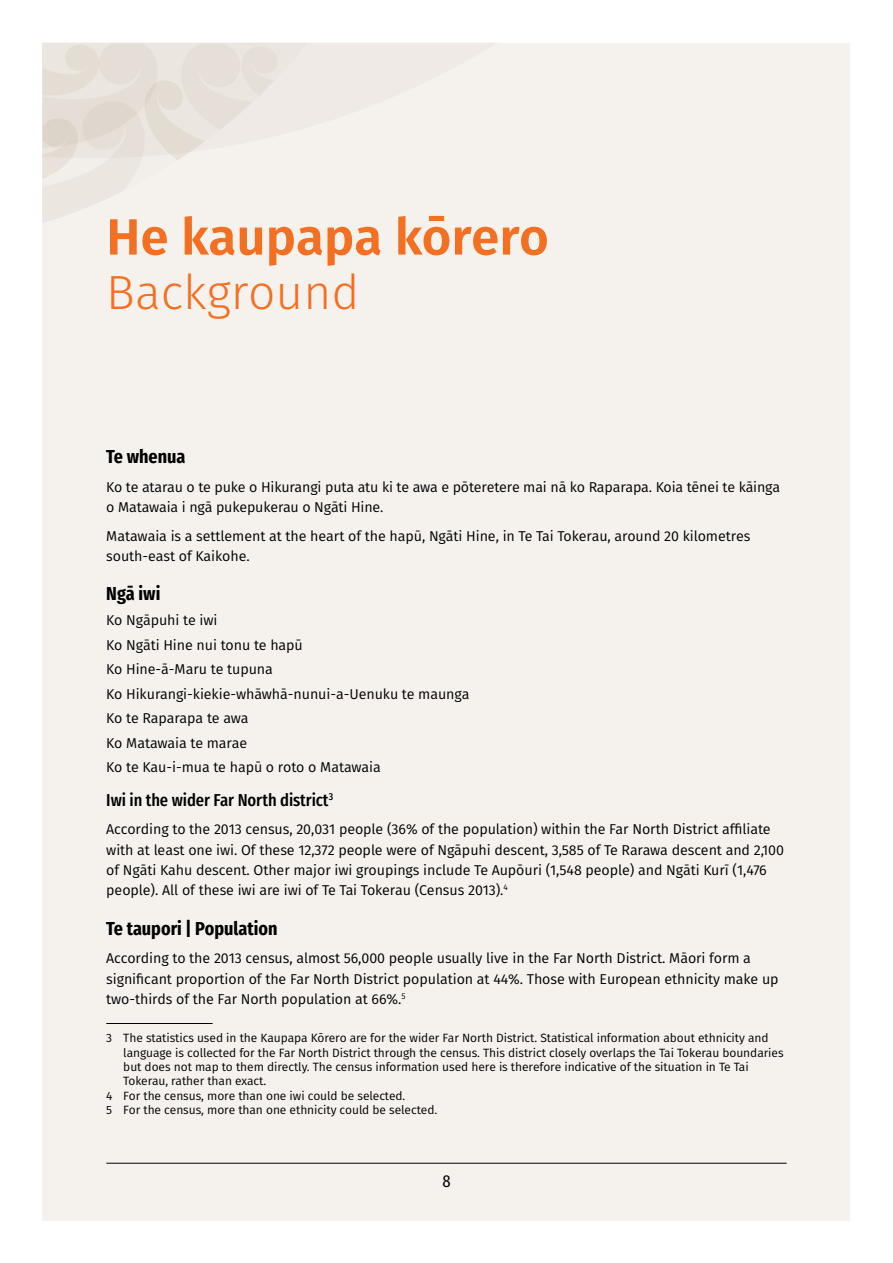
<style>
.page{position:relative;width:893px;height:1263px;background:#fff}
.page>*{position:absolute;margin:0;border:0;box-sizing:border-box;transform-origin:0 0}
.t1{font:600 51px "Fira Sans";color:#f36f21}
.t2{font:300 48px "Fira Sans";color:#f36f21}
.t3{font:700 18.75px "Fira Sans Condensed";color:#000}
.t4{font:500 17.25px "Fira Sans Condensed";letter-spacing:-.005em;color:#000}
.t5{font:17.25px "Fira Sans Condensed";color:#000}
.t6{font:14.25px/20.2px "Fira Sans";letter-spacing:-.005em;color:#000}
.t7{font:12px "Fira Sans";letter-spacing:-.005em;color:#000}
</style>
<div class="page">
<div style="left:43px;top:43px;width:807px;height:1177px;background:#f5f2ee"></div>
<hr style="left:106px;top:1163px;width:681px;height:1px;background:#000">
<svg style="left:43px;top:158px;width:137px;height:65px"></svg>
<svg style="left:43px;top:43px;width:265px;height:115px;fill:#e6dfd7"></svg>
<hr style="left:106px;top:1023px;width:107px;height:1px;background:#000">
<h1 class="t1" style="left:106px;top:195px;width:444px">He kaupapa kōrero</h1>
<h2 class="t2" style="left:106px;top:258px;width:255px">Background</h2>
<h3 class="t3" style="left:106px;top:439px;width:81px">Te whenua</h3>
<p class="t6" style="left:106px;top:476px;width:675px">Ko te atarau o te puke o Hikurangi puta atu ki te awa e pōteretere mai nā ko Raparapa. Koia tēnei te kāinga o Matawaia i ngā pukepukerau o Ngāti Hine.</p>
<p class="t6" style="left:106px;top:525px;width:646px">Matawaia is a settlement at the heart of the hapū, Ngāti Hine, in Te Tai Tokerau, around 20 kilometres south-east of Kaikohe.</p>
<h3 class="t3" style="left:106px;top:577px;width:56px">Ngā iwi</h3>
<p class="t6" style="left:106px;top:607px;width:365px;line-height:24.5px">Ko Ngāpuhi te iwi<br>Ko Ngāti Hine nui tonu te hapū<br>Ko Hine-ā-Maru te tupuna<br>Ko Hikurangi-kiekie-whāwhā-nunui-a-Uenuku te maunga<br>Ko te Raparapa te awa<br>Ko Matawaia te marae<br>Ko te Kau-i-mua te hapū o roto o Matawaia</p>
<p class="t4" style="left:106px;top:784px;width:229px">Iwi in the wider Far North district<sup>3</sup></p>
<p class="t6" style="left:106px;top:819px;width:679px">According to the 2013 census, 20,031 people (36% of the population) within the Far North District affiliate with at least one iwi. Of these 12,372 people were of Ngāpuhi descent, 3,585 of Te Rarawa descent and 2,100 of Ngāti Kahu descent. Other major iwi groupings include Te Aupōuri (1,548 people) and Ngāti Kurī (1,476 people). All of these iwi are iwi of Te Tai Tokerau (Census 2013).<sup>4</sup></p>
<h3 class="t3" style="left:106px;top:911px;width:173px">Te taupori | Population</h3>
<p class="t6" style="left:106px;top:948px;width:674px">According to the 2013 census, almost 56,000 people usually live in the Far North District. Māori form a significant proportion of the Far North District population at 44%. Those with European ethnicity make up two-thirds of the Far North population at 66%.<sup>5</sup></p>
<p class="t7" style="left:106px;top:1029px;width:664px">3 The statistics used in the Kaupapa Kōrero are for the wider Far North District. Statistical information about ethnicity and</p>
<p class="t7" style="left:123px;top:1043px;width:662px">language is collected for the Far North District through the census. This district closely overlaps the Tai Tokerau boundaries</p>
<p class="t7" style="left:123px;top:1058px;width:627px">but does not map to them directly. The census information used here is therefore indicative of the situation in Te Tai</p>
<p class="t7" style="left:123px;top:1072px;width:144px">Tokerau, rather than exact.</p>
<p class="t7" style="left:106px;top:1086px;width:301px">4 For the census, more than one iwi could be selected.</p>
<p class="t7" style="left:106px;top:1101px;width:332px">5 For the census, more than one ethnicity could be selected.</p>
<p class="t5" style="left:442px;top:1165px;width:10px">8</p>
</div>
